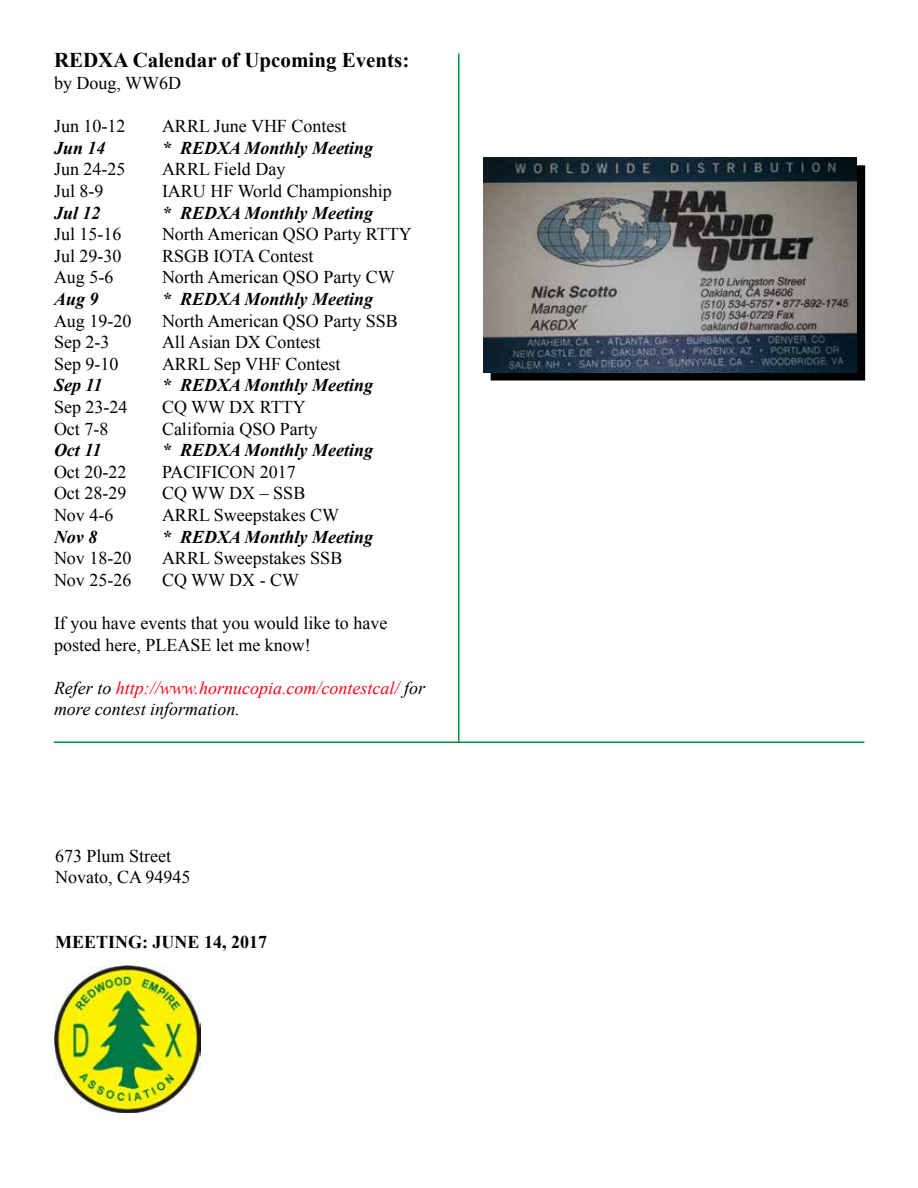
<style>
.page{position:relative;width:918px;height:1188px;background:#fff}
.page>*{position:absolute;margin:0;border:0;box-sizing:border-box;transform-origin:0 0}
.t1{font:700 21px "Times New Roman";color:#000}
.t2{font:18px/21.6px "Times New Roman";color:#000}
.t3{font:italic 700 18px "Times New Roman";color:#000}
.t4{font:italic 18px/21.6px "Times New Roman";color:#f90618}
.t5{font:700 18px "Times New Roman";color:#000}
.s1{color:#000}
</style>
<div class="page">
<img style="left:55px;top:966px;width:146px;height:146px">
<hr style="left:458px;top:54px;width:1px;height:688px;background:#009345">
<div style="left:491px;top:165px;width:374px;height:216px;background:#020202;border:2px solid #000"></div>
<img style="left:483px;top:157px;width:374px;height:216px">
<hr style="left:54px;top:741px;width:810px;height:2px;background:#009345">
<p class="t1" style="left:54px;top:46px;width:357px">REDXA Calendar of Upcoming Events:</p>
<p class="t2" style="left:54px;top:72px;width:129px">by Doug, WW6D</p>
<p class="t2" style="left:54px;top:115px;width:73px">Jun 10-12</p>
<p class="t2" style="left:162px;top:115px;width:186px">ARRL June VHF Contest</p>
<p class="t3" style="left:54px;top:135px;width:53px">Jun 14</p>
<p class="t3" style="left:162px;top:135px;width:213px">* REDXA Monthly Meeting</p>
<p class="t2" style="left:54px;top:158px;width:73px">Jun 24-25</p>
<p class="t2" style="left:162px;top:158px;width:125px">ARRL Field Day</p>
<p class="t2" style="left:54px;top:180px;width:51px">Jul 8-9</p>
<p class="t2" style="left:162px;top:180px;width:231px">IARU HF World Championship</p>
<p class="t3" style="left:54px;top:200px;width:48px">Jul 12</p>
<p class="t3" style="left:162px;top:200px;width:213px">* REDXA Monthly Meeting</p>
<p class="t2" style="left:54px;top:223px;width:69px">Jul 15-16</p>
<p class="t2" style="left:162px;top:223px;width:251px">North American QSO Party RTTY</p>
<p class="t2" style="left:54px;top:245px;width:69px">Jul 29-30</p>
<p class="t2" style="left:162px;top:245px;width:153px">RSGB IOTA Contest</p>
<p class="t2" style="left:54px;top:266px;width:61px">Aug 5-6</p>
<p class="t2" style="left:162px;top:266px;width:234px">North American QSO Party CW</p>
<p class="t3" style="left:54px;top:287px;width:46px">Aug 9</p>
<p class="t3" style="left:162px;top:287px;width:213px">* REDXA Monthly Meeting</p>
<p class="t2" style="left:54px;top:310px;width:79px">Aug 19-20</p>
<p class="t2" style="left:162px;top:310px;width:237px">North American QSO Party SSB</p>
<p class="t2" style="left:54px;top:331px;width:57px">Sep 2-3</p>
<p class="t2" style="left:162px;top:331px;width:160px">All Asian DX Contest</p>
<p class="t2" style="left:54px;top:353px;width:66px">Sep 9-10</p>
<p class="t2" style="left:162px;top:353px;width:180px">ARRL Sep VHF Contest</p>
<p class="t3" style="left:54px;top:373px;width:50px">Sep 11</p>
<p class="t3" style="left:162px;top:373px;width:213px">* REDXA Monthly Meeting</p>
<p class="t2" style="left:54px;top:396px;width:75px">Sep 23-24</p>
<p class="t2" style="left:162px;top:396px;width:145px">CQ WW DX RTTY</p>
<p class="t2" style="left:54px;top:418px;width:56px">Oct 7-8</p>
<p class="t2" style="left:162px;top:418px;width:157px">California QSO Party</p>
<p class="t3" style="left:54px;top:438px;width:49px">Oct 11</p>
<p class="t3" style="left:162px;top:438px;width:213px">* REDXA Monthly Meeting</p>
<p class="t2" style="left:54px;top:461px;width:74px">Oct 20-22</p>
<p class="t2" style="left:162px;top:461px;width:135px">PACIFICON 2017</p>
<p class="t2" style="left:54px;top:482px;width:74px">Oct 28-29</p>
<p class="t2" style="left:162px;top:482px;width:145px">CQ WW DX – SSB</p>
<p class="t2" style="left:54px;top:504px;width:61px">Nov 4-6</p>
<p class="t2" style="left:162px;top:504px;width:179px">ARRL Sweepstakes CW</p>
<p class="t3" style="left:54px;top:524px;width:45px">Nov 8</p>
<p class="t3" style="left:162px;top:524px;width:213px">* REDXA Monthly Meeting</p>
<p class="t2" style="left:54px;top:547px;width:79px">Nov 18-20</p>
<p class="t2" style="left:162px;top:547px;width:182px">ARRL Sweepstakes SSB</p>
<p class="t2" style="left:54px;top:569px;width:79px">Nov 25-26</p>
<p class="t2" style="left:162px;top:569px;width:139px">CQ WW DX - CW</p>
<p class="t2" style="left:54px;top:612px;width:335px">If you have events that you would like to have posted here, PLEASE let me know!</p>
<p class="t4" style="left:54px;top:677px;width:373px"><span class="s1">Refer to</span> http://www.hornucopia.com/contestcal/ <span class="s1">for more contest information.</span></p>
<p class="t2" style="left:55px;top:845px;width:137px">673 Plum Street<br>Novato, CA 94945</p>
<p class="t5" style="left:55px;top:930px;width:214px">MEETING: JUNE 14, 2017</p>
</div>
